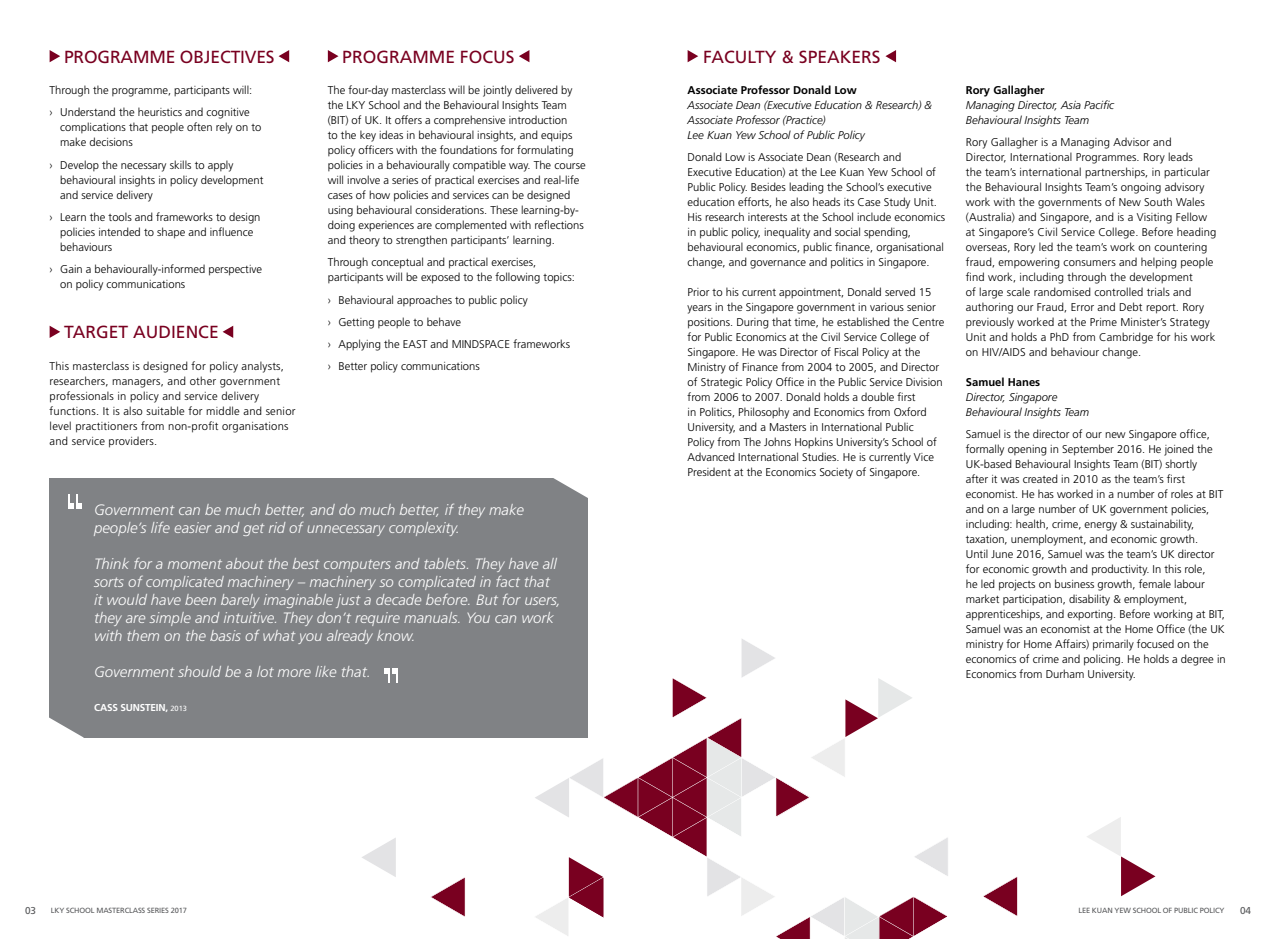
<style>
.page{position:relative;width:1276px;height:939px;background:#fff}
.page>*{position:absolute;margin:0;border:0;box-sizing:border-box;transform-origin:0 0}
.t1{font:17.5px "Frutiger";color:#790020}
.t2{font:italic 300 15px/18px "Frutiger";color:#fff}
.t3{font:300 11.25px/15px "Frutiger";color:#000}
.t4{font:300 11.25px/15px "Frutiger";letter-spacing:.02em;color:#000}
.t5{font:italic 300 11.25px/15px "Frutiger";color:#000}
.t6{font:700 11.25px "Frutiger";color:#000}
.t7{font:700 10px "Frutiger";letter-spacing:-.02em;color:#fff}
.t8{font:10px "Frutiger";color:#58595b}
.t9{font:7.5px "Frutiger";letter-spacing:-.02em;color:#58595b}
.s1{font-weight:400;font-size:7.5px}
</style>
<div class="page">
<svg style="left:278px;top:50px;width:11px;height:12px"></svg>
<svg style="left:50px;top:50px;width:10px;height:12px"></svg>
<svg style="left:223px;top:326px;width:10px;height:12px"></svg>
<svg style="left:50px;top:326px;width:10px;height:12px"></svg>
<svg style="left:519px;top:50px;width:10px;height:12px"></svg>
<svg style="left:328px;top:50px;width:10px;height:12px"></svg>
<div style="left:49px;top:478px;width:539px;height:260px;background:#808285"></div>
<svg style="left:68px;top:494px;width:13px;height:15px"></svg>
<svg style="left:384px;top:668px;width:13px;height:15px"></svg>
<svg style="left:49px;top:717px;width:35px;height:21px"></svg>
<svg style="left:553px;top:478px;width:35px;height:20px"></svg>
<svg style="left:885px;top:50px;width:11px;height:12px"></svg>
<svg style="left:687px;top:50px;width:11px;height:12px"></svg>
<svg style="left:362px;top:838px;width:34px;height:39px"></svg>
<svg style="left:431px;top:639px;width:724px;height:300px"></svg>
<h1 class="t1" style="left:64px;top:46px;width:212px">PROGRAMME OBJECTIVES</h1>
<p class="t3" style="left:50px;top:80px;width:204px;line-height:22.1px">Through the programme, participants will: › Understand the heuristics and cognitive</p>
<p class="t3" style="left:60px;top:120px;width:203px">complications that people often rely on to make decisions</p>
<p class="t3" style="left:60px;top:157px;width:205px;text-indent:-11px">› Develop the necessary skills to apply behavioural insights in policy development and service delivery</p>
<p class="t3" style="left:60px;top:209px;width:202px;text-indent:-11px">› Learn the tools and frameworks to design policies intended to shape and influence behaviours</p>
<p class="t3" style="left:60px;top:261px;width:203px;text-indent:-11px">› Gain a behaviourally-informed perspective on policy communications</p>
<h1 class="t1" style="left:64px;top:322px;width:156px">TARGET AUDIENCE</h1>
<p class="t4" style="left:50px;top:359px;width:247px">This masterclass is designed for policy analysts, researchers, managers, and other government professionals in policy and service delivery functions. It is also suitable for middle and senior level practitioners from non-profit organisations and service providers.</p>
<h1 class="t1" style="left:342px;top:46px;width:174px">PROGRAMME FOCUS</h1>
<p class="t3" style="left:328px;top:83px;width:259px">The four-day masterclass will be jointly delivered by the LKY School and the Behavioural Insights Team (BIT) of UK. It offers a comprehensive introduction<br>to the key ideas in behavioural insights, and equips policy officers with the foundations for formulating policies in a behaviourally compatible way. The course will involve a series of practical exercises and real-life cases of how policies and services can be designed using behavioural considerations. These learning-by&shy;doing experiences are complemented with reflections and theory to strengthen participants’ learning.</p>
<p class="t3" style="left:328px;top:255px;width:248px">Through conceptual and practical exercises, participants will be exposed to the following topics:</p>
<p class="t3" style="left:328px;top:289px;width:244px;line-height:22.1px">› Behavioural approaches to public policy<br>› Getting people to behave<br>› Applying the EAST and MINDSPACE frameworks › Better policy communications</p>
<h2 class="t2" style="left:94px;top:501px;width:431px">Government can be much better, and do much better, if they make people’s life easier and get rid of unnecessary complexity.</h2>
<p class="t2" style="left:94px;top:555px;width:468px">Think for a moment about the best computers and tablets. They have all sorts of complicated machinery – machinery so complicated in fact that it would have been barely imaginable just a decade before. But for users, they are simple and intuitive. They don’t require manuals. You can work with them on the basis of what you already know.</p>
<h2 class="t2" style="left:94px;top:663px;width:278px">Government should be a lot more like that.</h2>
<p class="t7" style="left:94px;top:701px;width:94px">CASS SUNSTEIN, <span class="s1">2013</span></p>
<h1 class="t1" style="left:703px;top:46px;width:179px">FACULTY &amp; SPEAKERS</h1>
<p class="t6" style="left:687px;top:84px;width:171px">Associate Professor Donald Low</p>
<p class="t5" style="left:687px;top:98px;width:246px">Associate Dean (Executive Education &amp; Research) &amp;<br>Associate Professor (Practice)<br>Lee Kuan Yew School of Public Policy</p>
<p class="t3" style="left:687px;top:150px;width:259px">Donald Low is Associate Dean (Research and Executive Education) at the Lee Kuan Yew School of Public Policy. Besides leading the School’s executive education efforts, he also heads its Case Study Unit.<br>His research interests at the School include economics in public policy, inequality and social spending, behavioural economics, public finance, organisational change, and governance and politics in Singapore.</p>
<p class="t3" style="left:687px;top:284px;width:258px">Prior to his current appointment, Donald served 15 years in the Singapore government in various senior positions. During that time, he established the Centre for Public Economics at the Civil Service College of Singapore. He was Director of Fiscal Policy at the Ministry of Finance from 2004 to 2005, and Director of Strategic Policy Office in the Public Service Division from 2006 to 2007. Donald holds a double first<br>in Politics, Philosophy and Economics from Oxford University, and a Masters in International Public<br>Policy from The Johns Hopkins University’s School of Advanced International Studies. He is currently Vice President at the Economics Society of Singapore.</p>
<p class="t6" style="left:966px;top:84px;width:80px">Rory Gallagher</p>
<p class="t5" style="left:966px;top:98px;width:150px">Managing Director, Asia Pacific<br>Behavioural Insights Team</p>
<p class="t3" style="left:966px;top:135px;width:252px">Rory Gallagher is a Managing Advisor and<br>Director, International Programmes. Rory leads<br>the team’s international partnerships, in particular the Behavioural Insights Team’s ongoing advisory work with the governments of New South Wales (Australia) and Singapore, and is a Visiting Fellow at Singapore’s Civil Service College. Before heading overseas, Rory led the team’s work on countering fraud, empowering consumers and helping people find work, including through the development<br>of large scale randomised controlled trials and authoring our Fraud, Error and Debt report. Rory previously worked at the Prime Minister’s Strategy Unit and holds a PhD from Cambridge for his work on HIV/AIDS and behaviour change.</p>
<p class="t6" style="left:966px;top:375px;width:76px">Samuel Hanes</p>
<p class="t5" style="left:966px;top:389px;width:125px">Director, Singapore<br>Behavioural Insights Team</p>
<p class="t3" style="left:966px;top:426px;width:261px">Samuel is the director of our new Singapore office, formally opening in September 2016. He joined the UK-based Behavioural Insights Team (BIT) shortly<br>after it was created in 2010 as the team’s first economist. He has worked in a number of roles at BIT and on a large number of UK government policies, including: health, crime, energy &amp; sustainability, taxation, unemployment, and economic growth.<br>Until June 2016, Samuel was the team’s UK director for economic growth and productivity. In this role,<br>he led projects on business growth, female labour market participation, disability &amp; employment, apprenticeships, and exporting. Before working at BIT, Samuel was an economist at the Home Office (the UK ministry for Home Affairs) primarily focused on the economics of crime and policing. He holds a degree in Economics from Durham University.</p>
<p class="t8" style="left:25px;top:905px;width:12px">03</p>
<p class="t9" style="left:51px;top:906px;width:137px">LKY SCHOOL MASTERCLASS SERIES 2017</p>
<p class="t9" style="left:1078px;top:906px;width:148px">LEE KUAN YEW SCHOOL OF PUBLIC POLICY</p>
<p class="t8" style="left:1240px;top:905px;width:12px">04</p>
</div>
